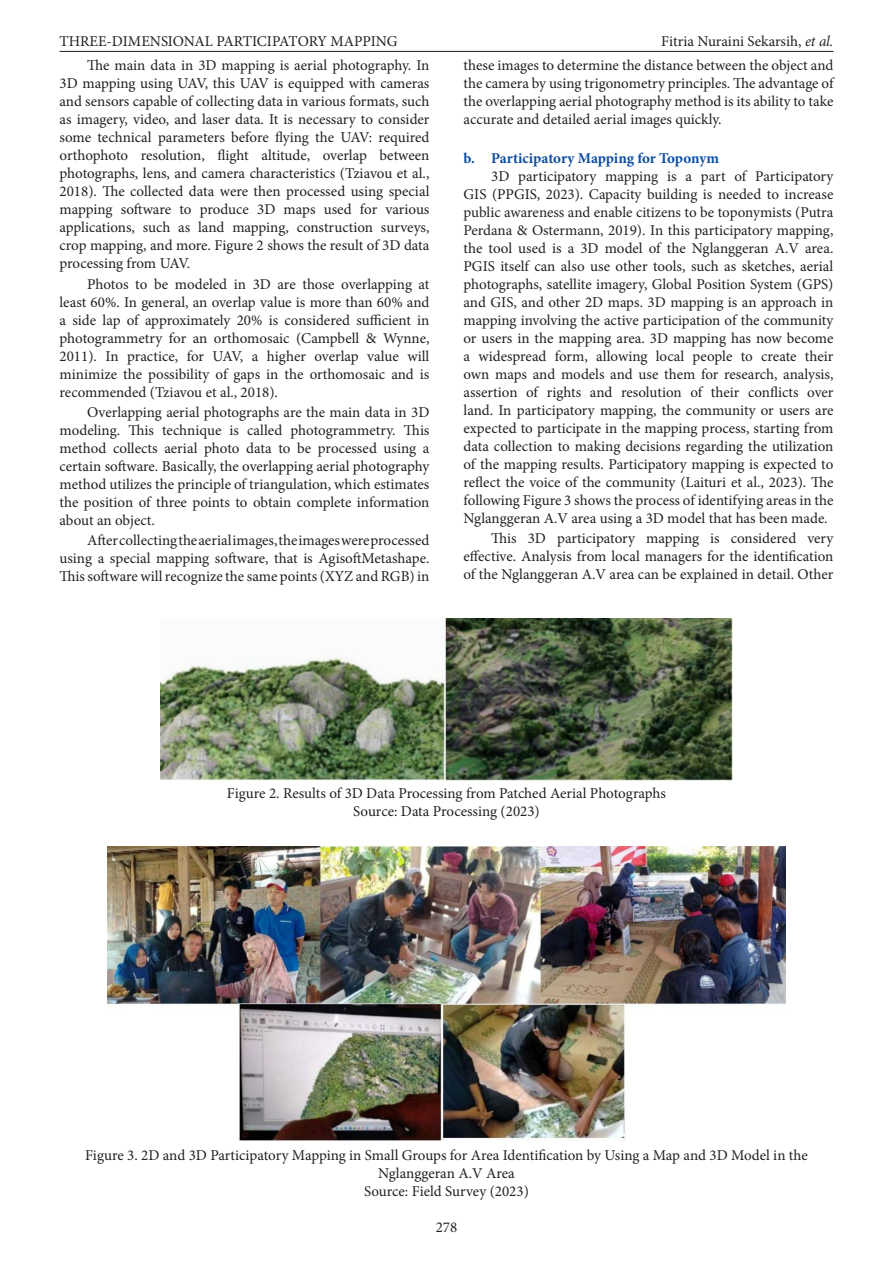
<style>
.page{position:relative;width:893px;height:1263px;background:#fff}
.page>*{position:absolute;margin:0;border:0;box-sizing:border-box;transform-origin:0 0}
.Teks{font:15px/18px "Minion Pro";color:#231f20;text-align:justify}
.Center{font:15px/18px "Minion Pro";color:#231f20;text-align:center}
.Sub_Bab{font:700 15px "Minion Pro";letter-spacing:-.01em;color:#0d4da1}
.s1{font-style:italic}
.s2{color:#222}
</style>
<div class="page">
<hr style="left:60px;top:51px;width:773px;height:1px;background:#231f20">
<img style="left:160px;top:619px;width:572px;height:161px">
<img style="left:108px;top:846px;width:677px;height:295px">
<p class="Teks" style="left:60px;top:33px;width:340px">THREE-DIMENSIONAL PARTICIPATORY MAPPING</p>
<p class="Teks" style="left:661px;top:33px;width:174px">Fitria Nuraini Sekarsih, <span class="s1">et al.</span></p>
<p class="Teks" style="left:60px;top:57px;width:371px;text-indent:28px">The main data in 3D mapping is aerial photography. In 3D mapping using UAV, this UAV is equipped with cameras and sensors capable of collecting data in various formats, such as imagery, video, and laser data. It is necessary to consider some technical parameters before flying the UAV: required orthophoto resolution, flight altitude, overlap between photographs, lens, and camera characteristics (Tziavou et al., 2018). The collected data were then processed using special mapping software to produce 3D maps used for various applications, such as land mapping, construction surveys, crop mapping, and more. Figure 2 shows the result of 3D data processing from UAV.</p>
<p class="Teks" style="left:60px;top:275px;width:371px;text-indent:28px">Photos to be modeled in 3D are those overlapping at least 60%. In general, an overlap value is more than 60% and a side lap of approximately 20% is considered sufficient in photogrammetry for an orthomosaic (Campbell &amp; Wynne, 2011). In practice, for UAV, a higher overlap value will minimize the possibility of gaps in the orthomosaic and is recommended (Tziavou et al., 2018).</p>
<p class="Teks" style="left:60px;top:403px;width:371px;text-indent:28px">Overlapping aerial photographs are the main data in 3D modeling. This technique is called photogrammetry. This method collects aerial photo data to be processed using a certain software. Basically, the overlapping aerial photography method utilizes the principle of triangulation, which estimates the position of three points to obtain complete information about an object.</p>
<p class="Teks" style="left:60px;top:531px;width:371px;text-indent:28px">After collecting the aerial images, the images were processed using a special mapping software, that is AgisoftMetashape.<br>This software will recognize the same points (XYZ and RGB) in</p>
<p class="Teks" style="left:463px;top:57px;width:371px">these images to determine the distance between the object and the camera by using trigonometry principles. The advantage of the overlapping aerial photography method is its ability to take accurate and detailed aerial images quickly.</p>
<p class="Sub_Bab" style="left:463px;top:147px;width:257px">b. Participatory Mapping for Toponym</p>
<p class="Teks" style="left:463px;top:167px;width:371px;text-indent:28px">3D participatory mapping is a part of Participatory GIS (PPGIS, 2023). C<span class="s2">apacity building is needed to increase public awareness and enable citizens to be toponymists (Putra Perdana &amp; Ostermann, 2019).</span> In this participatory mapping, the tool used is a 3D model of the Nglanggeran A.V area.<br>PGIS itself can also use other tools, such as sketches, aerial photographs, satellite imagery, Global Position System (GPS) and GIS, and other 2D maps. 3D mapping is an approach in mapping involving the active participation of the community or users in the mapping area. 3D mapping has now become a widespread form, allowing local people to create their own maps and models and use them for research, analysis, assertion of rights and resolution of their conflicts over land. In participatory mapping, the community or users are expected to participate in the mapping process, starting from data collection to making decisions regarding the utilization of the mapping results. Participatory mapping is expected to reflect the voice of the community (Laituri et al., 2023). The following Figure 3 shows the process of identifying areas in the Nglanggeran A.V area using a 3D model that has been made.</p>
<p class="Teks" style="left:463px;top:529px;width:371px;text-indent:28px">This 3D participatory mapping is considered very effective. Analysis from local managers for the identification of the Nglanggeran A.V area can be explained in detail. Other</p>
<p class="Center" style="left:227px;top:785px;width:441px">Figure 2. Results of 3D Data Processing from Patched Aerial Photographs</p>
<p class="Center" style="left:353px;top:803px;width:188px">Source: Data Processing (2023)</p>
<p class="Center" style="left:85px;top:1146px;width:724px">Figure 3. 2D and 3D Participatory Mapping in Small Groups for Area Identification by Using a Map and 3D Model in the<br>Nglanggeran A.V Area</p>
<p class="Center" style="left:364px;top:1182px;width:166px">Source: Field Survey (2023)</p>
<p class="Teks" style="left:436px;top:1218px;width:23px">278</p>
</div>
